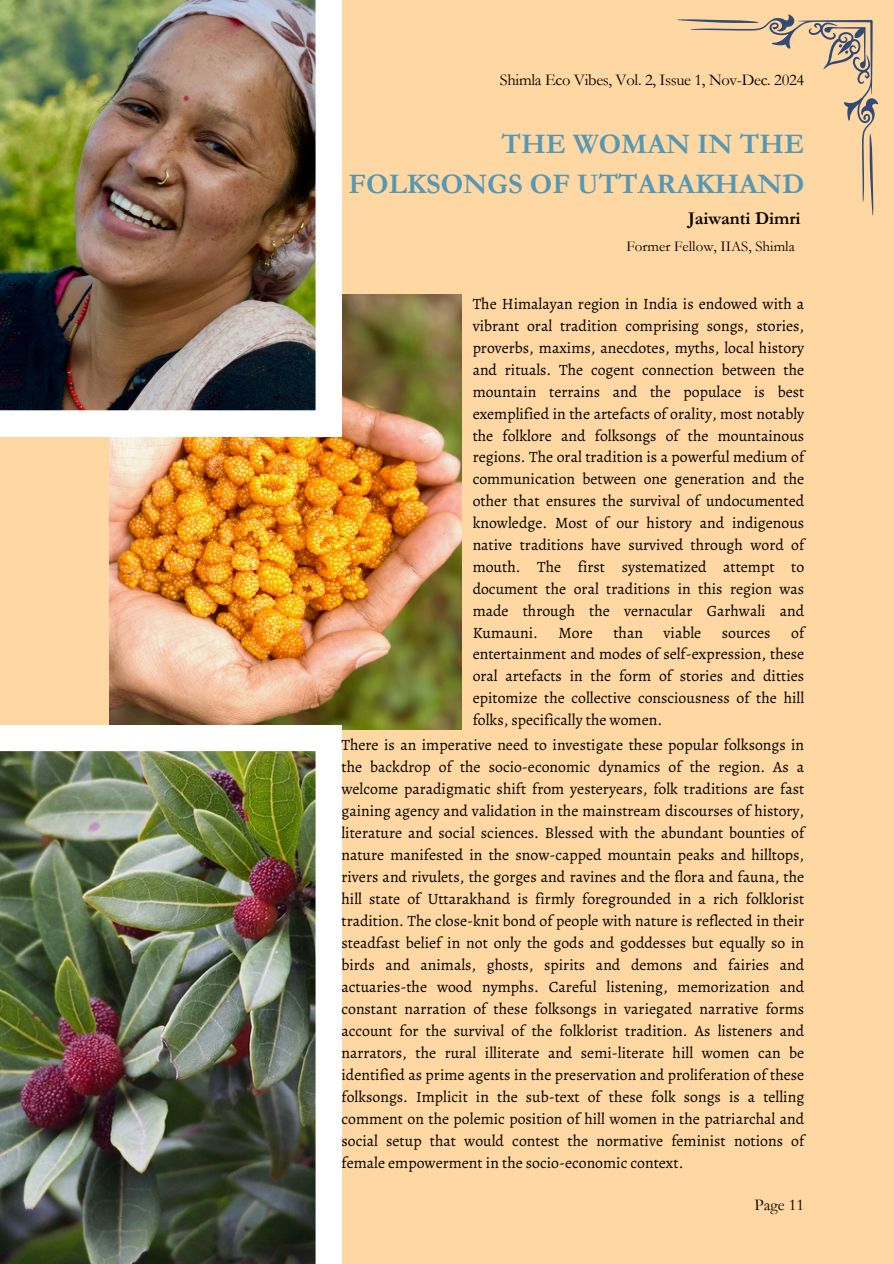
<style>
.page{position:relative;width:894px;height:1264px;background:#fff}
.page>*{position:absolute;margin:0;border:0;box-sizing:border-box;transform-origin:0 0}
.t1{font:700 28.5px/39.3px "Garamond";color:#5598b4;text-align:right}
.t2{font:700 18px "Garamond";color:#000}
.t3{font:16.5px "Garamond";letter-spacing:-.02em;color:#000}
.t4{font:15.75px/21.9px "Alegreya";color:#000;text-align:justify}
.t5{font:15px "Garamond";color:#000}
</style>
<div class="page">
<div style="left:0;top:0;width:893px;height:1263px;background:#ffd7a2"></div>
<img style="left:109px;top:294px;width:352px;height:435px">
<img style="left:0;top:0;width:341px;height:436px">
<img style="left:0;top:725px;width:341px;height:538px">
<svg style="left:677px;top:14px;width:201px;height:201px"></svg>
<p class="t3" style="left:500px;top:70px;width:306px">Shimla Eco Vibes, Vol. 2, Issue 1, Nov-Dec. 2024</p>
<h1 class="t1" style="left:348px;top:125px;width:457px">THE WOMAN IN THE<br>FOLKSONGS OF UTTARAKHAND</h1>
<p class="t2" style="left:688px;top:208px;width:114px">Jaiwanti Dimri</p>
<p class="t5" style="left:626px;top:238px;width:170px">Former Fellow, IIAS, Shimla</p>
<h2 class="t4" style="left:472px;top:293px;width:333px">The Himalayan region in India is endowed with a vibrant oral tradition comprising songs, stories, proverbs, maxims, anecdotes, myths, local history and rituals. The cogent connection between the mountain terrains and the populace is best exemplified in the artefacts of orality, most notably the folklore and folksongs of the mountainous regions. The oral tradition is a powerful medium of communication between one generation and the other that ensures the survival of undocumented knowledge. Most of our history and indigenous native traditions have survived through word of mouth. The first systematized attempt to document the oral traditions in this region was made through the vernacular Garhwali and Kumauni.</h2>
<h2 class="t4" style="left:472px;top:621px;width:333px;text-indent:318px">of entertainment and modes of self-expression, these oral artefacts in the form of stories and ditties epitomize the collective consciousness of the hill folks, specifically the women.</h2>
<p class="t4" style="left:341px;top:733px;width:464px">There is an imperative need to investigate these popular folksongs in the backdrop of the socio-economic dynamics of the region. As a welcome paradigmatic shift from yesteryears, folk traditions are fast gaining agency and validation in the mainstream discourses of history, literature and social sciences. Blessed with the abundant bounties of nature manifested in the snow-capped mountain peaks and hilltops, rivers and rivulets, the gorges and ravines and the flora and fauna, the hill state of Uttarakhand is firmly foregrounded in a rich folklorist tradition. The close-knit bond of people with nature is reflected in their steadfast belief in not only the gods and goddesses but equally so in birds and animals, ghosts, spirits and demons and fairies and actuaries-the wood nymphs. Careful listening, memorization and constant narration of these folksongs in variegated narrative forms account for the survival of the folklorist tradition. As listeners and narrators, the rural illiterate and semi-literate hill women can be identified as prime agents in the preservation and proliferation of these folksongs. Implicit in the sub-text of these folk songs is a telling comment on the polemic position of hill women in the patriarchal and social setup that would contest the normative feminist notions of female empowerment in the socio-economic context.</p>
<p class="t3" style="left:754px;top:1195px;width:51px">Page 11</p>
<h2 class="t4" style="left:558px;top:621px;width:36px">More</h2>
<h2 class="t4" style="left:613px;top:621px;width:31px">than</h2>
<h2 class="t4" style="left:663px;top:621px;width:39px">viable</h2>
<h2 class="t4" style="left:721px;top:621px;width:50px">sources</h2>
</div>
